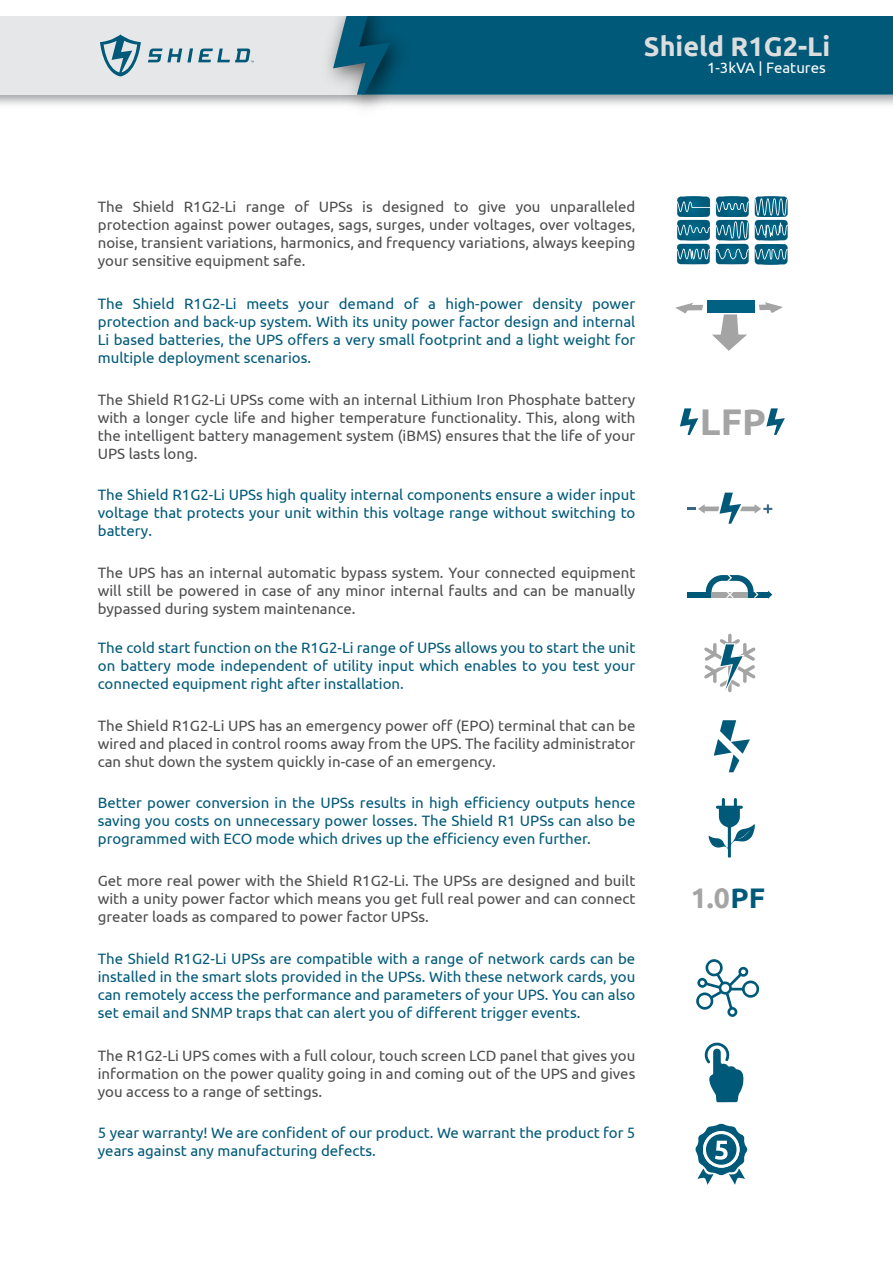
<style>
.page{position:relative;width:893px;height:1263px;background:#fff}
.page>*{position:absolute;margin:0;border:0;box-sizing:border-box;transform-origin:0 0}
.t1{font:700 37.05px "Ubuntu";color:#a4a4a4}
.t2{font:700 28.35px "Ubuntu";color:#a4a4a4}
.t3{font:700 27px "Ubuntu";color:#dcddde}
.t4{font:15px/18px "Ubuntu";color:#4d4d4f;text-align:justify}
.t5{font:15px/18px "Ubuntu";color:#005978;text-align:justify}
.t6{font:15px "Ubuntu";color:#fff}
.s1{color:#005978}
</style>
<div class="page">
<div style="left:0;top:12px;width:893px;height:83px;background:#e6e7e8"></div>
<div style="left:420px;top:16px;width:473px;height:79px;background:#005978"></div>
<img style="left:312px;top:16px;width:108px;height:96px">
<svg style="left:333px;top:16px;width:57px;height:79px;background:#347085"></svg>
<svg style="left:100px;top:34px;width:41px;height:42px"></svg>
<svg style="left:148px;top:48px;width:106px;height:14px"></svg>
<div style="left:0;top:0;width:893px;height:16px;background:#fff"></div>
<svg style="left:755px;top:197px;width:33px;height:67px;background:#478ba1"></svg>
<svg style="left:677px;top:197px;width:33px;height:67px;background:#388199"></svg>
<svg style="left:716px;top:197px;width:33px;height:67px;background:#3c839b"></svg>
<svg style="left:759px;top:302px;width:24px;height:11px"></svg>
<svg style="left:675px;top:303px;width:28px;height:11px"></svg>
<svg style="left:712px;top:314px;width:35px;height:37px"></svg>
<div style="left:707px;top:301px;width:48px;height:12px;background:#006182"></div>
<svg style="left:687px;top:493px;width:85px;height:31px"></svg>
<div style="left:687px;top:592px;width:25px;height:5px;background:#005978"></div>
<div style="left:748px;top:592px;width:20px;height:5px;background:#005978"></div>
<svg style="left:706px;top:575px;width:52px;height:23px"></svg>
<svg style="left:768px;top:591px;width:4px;height:8px"></svg>
<svg style="left:704px;top:634px;width:51px;height:58px"></svg>
<svg style="left:709px;top:798px;width:46px;height:59px"></svg>
<svg style="left:696px;top:959px;width:64px;height:58px"></svg>
<svg style="left:680px;top:408px;width:18px;height:27px"></svg>
<svg style="left:766px;top:408px;width:19px;height:27px"></svg>
<svg style="left:695px;top:1123px;width:53px;height:62px"></svg>
<svg style="left:704px;top:1043px;width:40px;height:59px"></svg>
<svg style="left:713px;top:720px;width:37px;height:52px"></svg>
<h3 class="t3" style="left:644px;top:30px;width:188px">Shield R1G2-Li</h3>
<p class="t6" style="left:707px;top:59px;width:120px">1-3kVA | Features</p>
<p class="t4" style="left:98px;top:198px;width:539px">The Shield R1G2-Li range of UPSs is designed to give you unparalleled protection against power outages, sags, surges, under voltages, over voltages, noise, transient variations, harmonics, and frequency variations, always keeping your sensitive equipment safe.</p>
<p class="t5" style="left:98px;top:294px;width:539px">The Shield R1G2-Li meets your demand of a high-power density power protection and back-up system. With its unity power factor design and internal Li based batteries, the UPS offers a very small footprint and a light weight for multiple deployment scenarios.</p>
<p class="t4" style="left:98px;top:390px;width:539px">The Shield R1G2-Li UPSs come with an internal Lithium Iron Phosphate battery with a longer cycle life and higher temperature functionality. This, along with the intelligent battery management system (iBMS) ensures that the life of your UPS lasts long.</p>
<p class="t5" style="left:98px;top:485px;width:539px">The Shield R1G2-Li UPSs high quality internal components ensure a wider input voltage that protects your unit within this voltage range without switching to battery.</p>
<p class="t4" style="left:98px;top:563px;width:539px">The UPS has an internal automatic bypass system. Your connected equipment will still be powered in case of any minor internal faults and can be manually bypassed during system maintenance.</p>
<p class="t5" style="left:98px;top:639px;width:539px">The cold start function on the R1G2-Li range of UPSs allows you to start the unit on battery mode independent of utility input which enables to you test your connected equipment right after installation.</p>
<p class="t4" style="left:98px;top:717px;width:539px">The Shield R1G2-Li UPS has an emergency power off (EPO) terminal that can be wired and placed in control rooms away from the UPS. The facility administrator can shut down the system quickly in-case of an emergency.</p>
<p class="t5" style="left:98px;top:793px;width:539px">Better power conversion in the UPSs results in high efficiency outputs hence saving you costs on unnecessary power losses. The Shield R1 UPSs can also be programmed with ECO mode which drives up the efficiency even further.</p>
<p class="t4" style="left:98px;top:871px;width:539px">Get more real power with the Shield R1G2-Li. The UPSs are designed and built with a unity power factor which means you get full real power and can connect greater loads as compared to power factor UPSs.</p>
<p class="t5" style="left:98px;top:949px;width:539px">The Shield R1G2-Li UPSs are compatible with a range of network cards can be installed in the smart slots provided in the UPSs. With these network cards, you can remotely access the performance and parameters of your UPS. You can also set email and SNMP traps that can alert you of different trigger events.</p>
<p class="t4" style="left:98px;top:1046px;width:539px">The R1G2-Li UPS comes with a full colour, touch screen LCD panel that gives you information on the power quality going in and coming out of the UPS and gives you access to a range of settings.</p>
<p class="t5" style="left:98px;top:1123px;width:539px">5 year warranty! We are confident of our product. We warrant the product for 5 years against any manufacturing defects.</p>
<h1 class="t1" style="left:700px;top:399px;width:68px">LFP</h1>
<h2 class="t2" style="left:691px;top:881px;width:76px">1.0<span class="s1">PF</span></h2>
</div>
